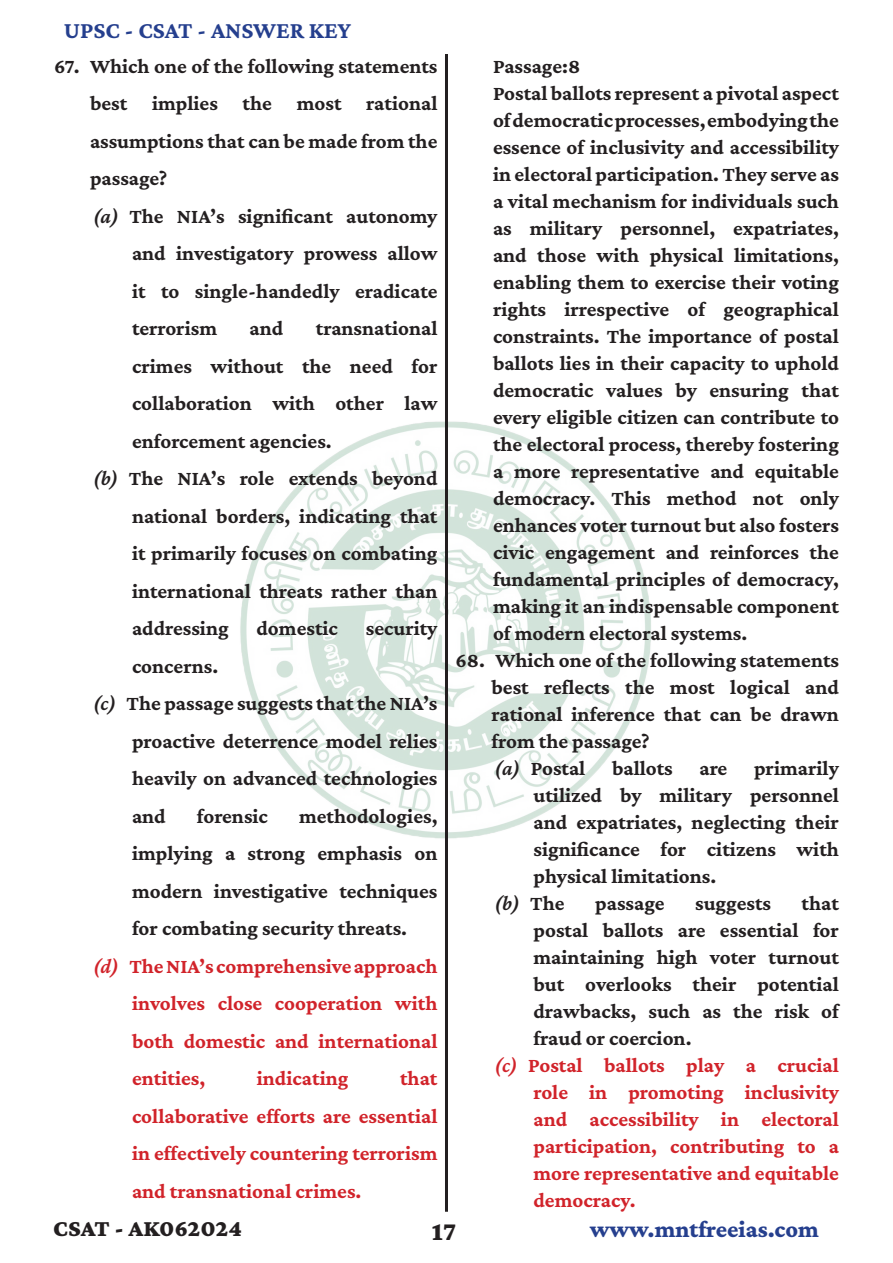
<style>
.page{position:relative;width:893px;height:1263px;background:#fff}
.page>*{position:absolute;margin:0;border:0;box-sizing:border-box;transform-origin:0 0}
.t1{font:900 27px "Crimson Pro";color:#231f20}
.t2{font:700 24px "Crimson Pro";color:#253f8e}
.t3{font:800 24px "Crimson Pro";color:#253f8e}
.t4{font:900 24px "Crimson Pro";color:#231f20}
.BOLD{font:700 21px/27px "Crimson Pro";color:#231f20;text-align:justify}
.t5{font:700 21px/37.5px "Crimson Pro";color:#d1232a;text-align:justify}
.t6{font:italic 600 21px "Crimson Pro";color:#231f20}
.s1{font-weight:600;font-style:italic}
.s2{font-weight:700;font-style:normal}
</style>
<div class="page">
<img style="left:240px;top:421px;width:411px;height:418px">
<hr style="left:445px;top:54px;width:3px;height:1157px;background:#231f20">
<p class="t2" style="left:64px;top:15px;width:289px">UPSC - CSAT - ANSWER KEY</p>
<p class="BOLD" style="left:90px;top:47px;width:349px;line-height:37.5px;text-indent:-36px">67. Which one of the following statements best implies the most rational assumptions that can be made from the passage?</p>
<p class="BOLD" style="left:132px;top:197px;width:307px;line-height:37.5px;text-indent:-39px"><span class="s1">(a)</span> The NIA’s significant autonomy and investigatory prowess allow it to single-handedly eradicate terrorism</p>
<p class="BOLD" style="left:132px;top:309px;width:307px;line-height:37.5px;text-indent:184px">transnational crimes without the need for collaboration with other law enforcement agencies.</p>
<p class="BOLD" style="left:132px;top:459px;width:307px;line-height:37.5px;text-indent:-39px"><span class="s1">(b)</span> The NIA’s role extends beyond national borders, indicating that it primarily focuses on combating international threats rather than addressing</p>
<p class="BOLD" style="left:250px;top:315px;width:35px">and</p>
<p class="BOLD" style="left:256px;top:615px;width:83px">domestic</p>
<p class="BOLD" style="left:366px;top:615px;width:73px">security</p>
<p class="BOLD" style="left:132px;top:652px;width:88px">concerns.</p>
<p class="BOLD" style="left:132px;top:684px;width:307px;line-height:37.5px;text-indent:-39px"><span class="s1">(c)</span> The passage suggests that the NIA’s proactive deterrence model relies heavily on advanced technologies and</p>
<p class="BOLD" style="left:197px;top:802px;width:73px">forensic</p>
<p class="BOLD" style="left:132px;top:797px;width:307px;line-height:37.5px;text-indent:167px">methodologies, implying a strong emphasis on modern investigative techniques for combating security threats.</p>
<p class="t5" style="left:132px;top:947px;width:307px;text-indent:-39px"><span class="s1">(d)</span> The NIA’s comprehensive approach involves close cooperation with both domestic and international entities,</p>
<p class="t5" style="left:132px;top:1059px;width:307px;text-indent:268px">that collaborative efforts are essential in effectively countering terrorism and transnational crimes.</p>
<p class="t5" style="left:257px;top:1059px;width:93px">indicating</p>
<p class="BOLD" style="left:493px;top:52px;width:89px">Passage:8</p>
<p class="BOLD" style="left:493px;top:79px;width:347px">Postal ballots represent a pivotal aspect of democratic processes, embodying the essence of inclusivity and accessibility in electoral participation. They serve as a vital mechanism for individuals such as military personnel, expatriates, and those with physical limitations, enabling them to exercise their voting rights irrespective of geographical constraints. The importance of postal ballots lies in their capacity to uphold democratic values by ensuring that every eligible citizen can contribute to the electoral process, thereby fostering a more representative and equitable democracy. This method not only enhances voter turnout but also fosters civic engagement and reinforces the fundamental principles of democracy, making it an indispensable component of modern electoral systems.</p>
<p class="BOLD" style="left:491px;top:646px;width:349px;text-indent:-36px">68. Which one of the following statements best reflects the most logical and rational inference that can be drawn from the passage?</p>
<p class="BOLD" style="left:494px;top:754px;width:92px"><span class="s1">(a)</span> Postal</p>
<p class="BOLD" style="left:612px;top:754px;width:62px">ballots</p>
<p class="BOLD" style="left:699px;top:754px;width:29px">are</p>
<p class="BOLD" style="left:533px;top:754px;width:307px;text-indent:221px">primarily utilized by military personnel and expatriates, neglecting their significance for citizens with physical limitations.</p>
<p class="t6" style="left:494px;top:890px;width:72px">(b) <span class="s2">The</span></p>
<p class="BOLD" style="left:595px;top:889px;width:71px">passage</p>
<p class="BOLD" style="left:695px;top:889px;width:77px">suggests</p>
<p class="BOLD" style="left:533px;top:889px;width:307px;text-indent:268px">that postal ballots are essential for maintaining high voter turnout but overlooks their potential drawbacks, such as the risk of fraud or coercion.</p>
<p class="t5" style="left:533px;top:1051px;width:307px;line-height:27px;text-indent:-39px"><span class="s1">(c)</span> Postal ballots play a crucial role in promoting inclusivity and accessibility in electoral participation, contributing to a more representative and equitable democracy.</p>
<p class="t4" style="left:53px;top:1213px;width:190px">CSAT - AK062024</p>
<p class="t1" style="left:432px;top:1214px;width:26px">17</p>
<p class="t3" style="left:590px;top:1214px;width:231px">www.mntfreeias.com</p>
</div>
